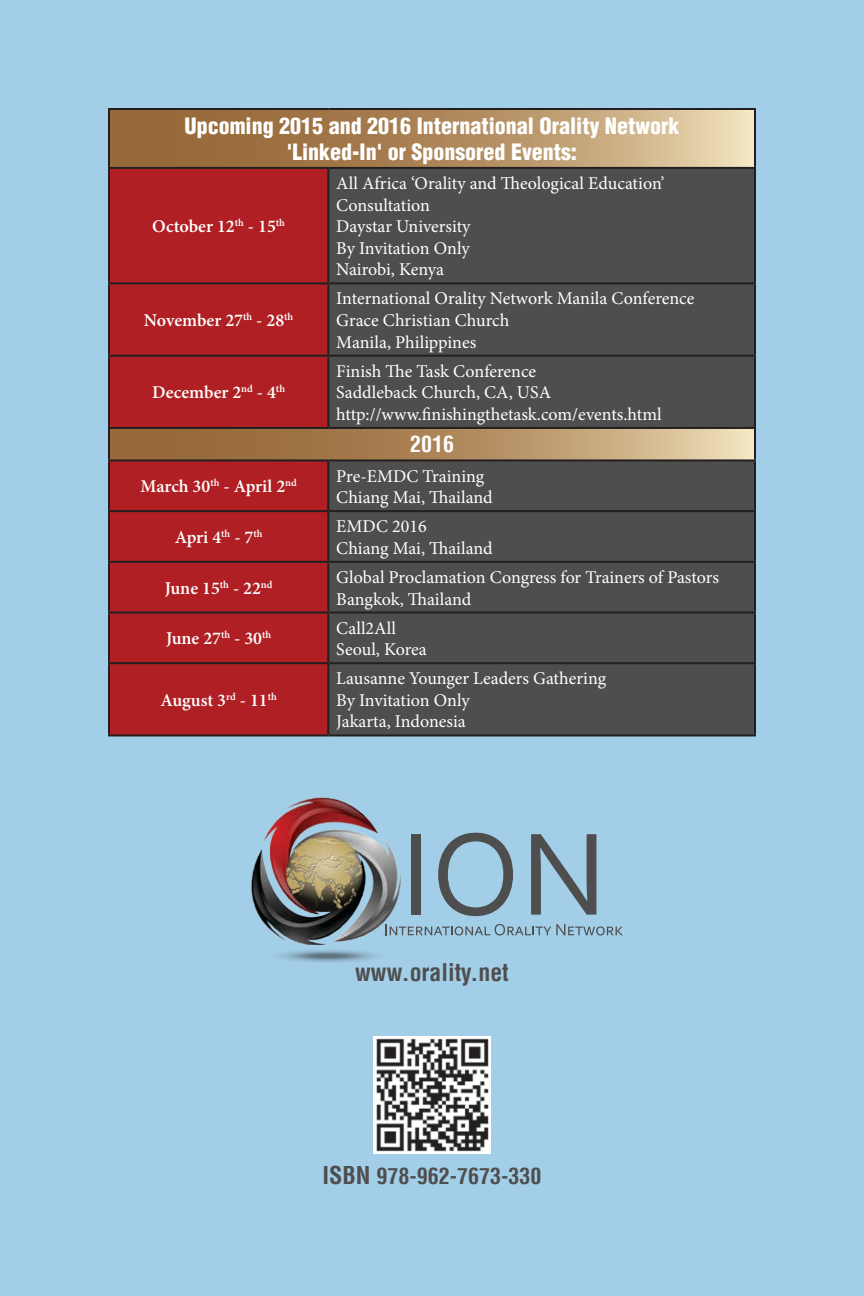
<style>
.page{position:relative;width:864px;height:1296px;background:#a3cee8}
.page>*{position:absolute;margin:0;border:0;box-sizing:border-box;transform-origin:0 0}
.t1{font:700 condensed 23.8px "Helvetica LT";color:#4e4e4e}
.t2{font:900 condensed 22px/26.4px "Helvetica LT";color:#fff;text-align:center}
.t3{font:700 condensed 22px "Helvetica LT";color:#4e4e4e}
.t4{font:700 condensed 22px "Helvetica LT";color:#fff}
.t5{font:18px/21.6px "Minion Pro";color:#fff}
.t6{font:600 18px "Minion Pro";color:#fff}
.s1{font-size:24px}
</style>
<div class="page">
<img style="left:251px;top:797px;width:150px;height:165px">
<div style="left:411px;top:834px;width:10px;height:81px;background:#4e4e4e"></div>
<svg style="left:438px;top:833px;width:75px;height:83px"></svg>
<svg style="left:531px;top:834px;width:65px;height:81px"></svg>
<svg style="left:386px;top:924px;width:237px;height:12px"></svg>
<img style="left:373px;top:1036px;width:118px;height:118px">
<svg style="left:110px;top:110px;width:644px;height:57px;background:#b48f63"></svg>
<div style="left:110px;top:169px;width:218px;height:565px;background:#b01f23"></div>
<div style="left:328px;top:169px;width:426px;height:565px;background:#4e4e4e"></div>
<hr style="left:108px;top:108px;width:220px;height:2px;background:#231f20">
<hr style="left:108px;top:110px;width:2px;height:57px;background:#231f20">
<hr style="left:328px;top:108px;width:428px;height:2px;background:#231f20">
<hr style="left:754px;top:110px;width:2px;height:57px;background:#231f20">
<hr style="left:108px;top:167px;width:220px;height:2px;background:#231f20">
<hr style="left:108px;top:169px;width:2px;height:113px;background:#231f20">
<hr style="left:328px;top:167px;width:428px;height:2px;background:#231f20">
<hr style="left:327px;top:169px;width:2px;height:113px;background:#231f20">
<hr style="left:754px;top:169px;width:2px;height:113px;background:#231f20">
<hr style="left:108px;top:282px;width:220px;height:2px;background:#231f20">
<hr style="left:108px;top:284px;width:2px;height:71px;background:#231f20">
<hr style="left:328px;top:282px;width:428px;height:2px;background:#231f20">
<hr style="left:327px;top:284px;width:2px;height:71px;background:#231f20">
<hr style="left:754px;top:284px;width:2px;height:71px;background:#231f20">
<hr style="left:108px;top:355px;width:220px;height:2px;background:#231f20">
<hr style="left:108px;top:357px;width:2px;height:70px;background:#231f20">
<hr style="left:328px;top:355px;width:428px;height:2px;background:#231f20">
<hr style="left:327px;top:357px;width:2px;height:70px;background:#231f20">
<hr style="left:754px;top:357px;width:2px;height:70px;background:#231f20">
<hr style="left:108px;top:427px;width:220px;height:2px;background:#231f20">
<hr style="left:108px;top:429px;width:2px;height:30px;background:#231f20">
<hr style="left:328px;top:427px;width:428px;height:2px;background:#231f20">
<hr style="left:754px;top:429px;width:2px;height:30px;background:#231f20">
<hr style="left:108px;top:459px;width:220px;height:2px;background:#231f20">
<hr style="left:108px;top:461px;width:2px;height:49px;background:#231f20">
<hr style="left:328px;top:459px;width:428px;height:2px;background:#231f20">
<hr style="left:327px;top:461px;width:2px;height:49px;background:#231f20">
<hr style="left:754px;top:461px;width:2px;height:49px;background:#231f20">
<hr style="left:108px;top:510px;width:220px;height:2px;background:#231f20">
<hr style="left:108px;top:512px;width:2px;height:49px;background:#231f20">
<hr style="left:328px;top:510px;width:428px;height:2px;background:#231f20">
<hr style="left:327px;top:512px;width:2px;height:49px;background:#231f20">
<hr style="left:754px;top:512px;width:2px;height:49px;background:#231f20">
<hr style="left:108px;top:561px;width:220px;height:2px;background:#231f20">
<hr style="left:108px;top:563px;width:2px;height:49px;background:#231f20">
<hr style="left:328px;top:561px;width:428px;height:2px;background:#231f20">
<hr style="left:327px;top:563px;width:2px;height:49px;background:#231f20">
<hr style="left:754px;top:563px;width:2px;height:49px;background:#231f20">
<hr style="left:108px;top:612px;width:220px;height:2px;background:#231f20">
<hr style="left:108px;top:614px;width:2px;height:48px;background:#231f20">
<hr style="left:328px;top:612px;width:428px;height:2px;background:#231f20">
<hr style="left:327px;top:614px;width:2px;height:48px;background:#231f20">
<hr style="left:754px;top:614px;width:2px;height:48px;background:#231f20">
<hr style="left:108px;top:662px;width:220px;height:2px;background:#231f20">
<hr style="left:108px;top:664px;width:2px;height:70px;background:#231f20">
<hr style="left:328px;top:662px;width:428px;height:2px;background:#231f20">
<hr style="left:327px;top:664px;width:2px;height:70px;background:#231f20">
<hr style="left:754px;top:664px;width:2px;height:70px;background:#231f20">
<hr style="left:108px;top:734px;width:220px;height:2px;background:#231f20">
<hr style="left:328px;top:734px;width:428px;height:2px;background:#231f20">
<p class="t2" style="left:185px;top:112px;width:496px">Upcoming 2015 and 2016 International Orality Network 'Linked-In' or Sponsored Events:</p>
<p class="t6" style="left:152px;top:214px;width:134px">October 12<sup>th</sup> - 15<sup>th</sup></p>
<p class="t6" style="left:144px;top:308px;width:151px">November 27<sup>th</sup> - 28<sup>th</sup></p>
<p class="t6" style="left:152px;top:380px;width:134px">December 2<sup>nd</sup> - 4<sup>th</sup></p>
<p class="t5" style="left:336px;top:173px;width:330px">All Africa ‘Orality and Theological Education’<br>Consultation<br>Daystar University<br>By Invitation Only<br>Nairobi, Kenya</p>
<p class="t5" style="left:336px;top:288px;width:360px">International Orality Network Manila Conference<br>Grace Christian Church<br>Manila, Philippines</p>
<p class="t5" style="left:336px;top:360px;width:327px">Finish The Task Conference<br>Saddleback Church, CA, USA http://www.finishingthetask.com/events.html</p>
<p class="t4" style="left:410px;top:431px;width:45px">2016</p>
<p class="t6" style="left:141px;top:474px;width:158px">March 30<sup>th</sup> - April 2<sup>nd</sup></p>
<p class="t5" style="left:336px;top:465px;width:158px">Pre-EMDC Training<br>Chiang Mai, Thailand</p>
<p class="t6" style="left:175px;top:525px;width:89px">Apri 4<sup>th</sup> - 7<sup>th</sup></p>
<p class="t5" style="left:336px;top:516px;width:158px">EMDC 2016<br>Chiang Mai, Thailand</p>
<p class="t6" style="left:165px;top:576px;width:109px">June 15<sup>th</sup> - 22<sup>nd</sup></p>
<p class="t5" style="left:336px;top:566px;width:384px">Global Proclamation Congress for Trainers of Pastors<br>Bangkok, Thailand</p>
<p class="t6" style="left:166px;top:626px;width:107px">June 27<sup>th</sup> - 30<sup>th</sup></p>
<p class="t5" style="left:336px;top:617px;width:92px">Call2All<br>Seoul, Korea</p>
<p class="t6" style="left:160px;top:688px;width:118px">August 3<sup>rd</sup> - 11<sup>th</sup></p>
<p class="t5" style="left:336px;top:668px;width:271px">Lausanne Younger Leaders Gathering<br>By Invitation Only<br>Jakarta, Indonesia</p>
<h1 class="t1" style="left:355px;top:957px;width:155px">www.orality.net</h1>
<p class="t3" style="left:322px;top:1162px;width:221px"><span class="s1">ISBN</span> 978-962-7673-330</p>
</div>
